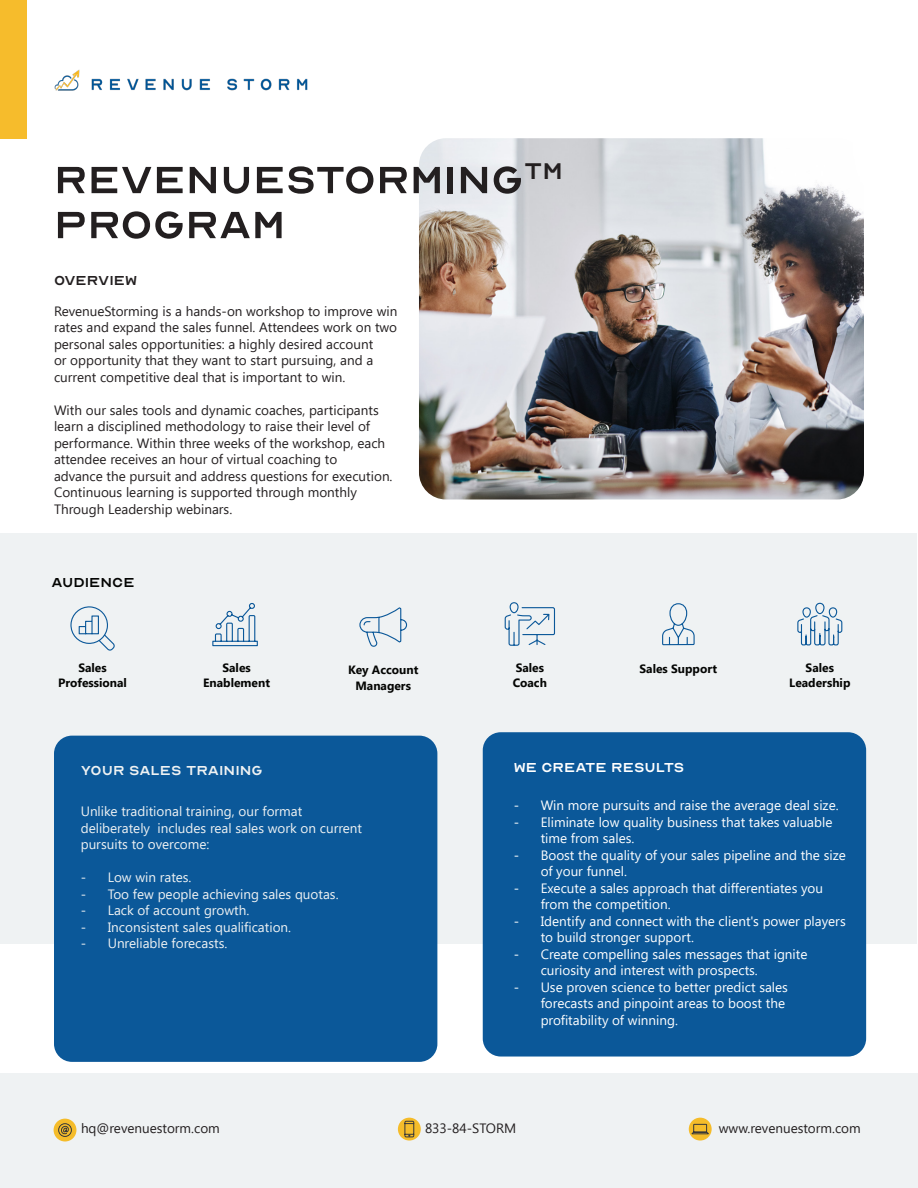
<style>
.page{position:relative;width:918px;height:1188px;background:#fff}
.page>*{position:absolute;margin:0;border:0;box-sizing:border-box;transform-origin:0 0}
.Paragraph_Style_1{font:52.5px/45px "Optician Sans";color:#231f20}
.Paragraph_Style_1-2{font:31.5px "Optician Sans";color:#231f20}
.t1{font:18px "Optician Sans";color:#eff2f3}
.t2{font:18px "Optician Sans";color:#fff}
.t3{font:18px "Optician Sans";color:#040503}
.t4{font:18px "Optician Sans";color:#231f20}
.t5{font:13.5px/16.5px "Segoe UI";color:#231f20}
.t6{font:13.5px/16.5px "Segoe UI";color:#fff}
.t7{font:13.5px/16.5px "Segoe UI";color:#eff2f3}
.t8{font:700 12px/15px "Segoe UI";color:#040503;text-align:center}
</style>
<div class="page">
<div style="left:0;top:533px;width:916px;height:411px;background:#eff2f3"></div>
<svg style="left:797px;top:602px;width:46px;height:44px"></svg>
<svg style="left:504px;top:602px;width:52px;height:44px"></svg>
<svg style="left:212px;top:603px;width:46px;height:44px"></svg>
<svg style="left:662px;top:603px;width:33px;height:43px"></svg>
<svg style="left:359px;top:608px;width:49px;height:39px"></svg>
<svg style="left:70px;top:606px;width:45px;height:45px"></svg>
<div style="left:0;top:1073px;width:918px;height:115px;background:#eff2f3"></div>
<img style="left:419px;top:138px;width:445px;height:362px">
<img style="left:54px;top:69px;width:253px;height:21px">
<div style="left:0;top:0;width:27px;height:138px;background:#f6bc2c"></div>
<div style="left:54px;top:1119px;width:22px;height:23px;background:#f5bc2a;border-radius:50%"></div>
<svg style="left:58px;top:1123px;width:14px;height:14px"></svg>
<svg style="left:689px;top:1118px;width:23px;height:23px"></svg>
<svg style="left:691px;top:1124px;width:18px;height:11px"></svg>
<svg style="left:398px;top:1118px;width:23px;height:23px"></svg>
<svg style="left:404px;top:1121px;width:11px;height:17px"></svg>
<div style="left:54px;top:736px;width:383px;height:326px;background:#0b5899;border-radius:18px"></div>
<div style="left:483px;top:732px;width:383px;height:325px;background:#0b5899;border-radius:18px"></div>
<p class="Paragraph_Style_1-2" style="left:524px;top:156px;width:40px">TM</p>
<p class="Paragraph_Style_1" style="left:54px;top:154px;width:471px">revenuestorming program</p>
<p class="t4" style="left:54px;top:272px;width:85px">oVERVIEW</p>
<p class="t5" style="left:54px;top:303px;width:345px">RevenueStorming is a hands-on workshop to improve win rates and expand the sales funnel. Attendees work on two personal sales opportunities: a highly desired account<br>or opportunity that they want to start pursuing, and a current competitive deal that is important to win.</p>
<p class="t5" style="left:54px;top:402px;width:340px">With our sales tools and dynamic coaches, participants learn a disciplined methodology to raise their level of performance. Within three weeks of the workshop, each attendee receives an hour of virtual coaching to<br>advance the pursuit and address questions for execution.<br>Continuous learning is supported through monthly Through Leadership webinars.</p>
<p class="t3" style="left:51px;top:573px;width:85px">audience</p>
<p class="t8" style="left:58px;top:661px;width:70px">Sales<br>Professional</p>
<p class="t8" style="left:203px;top:661px;width:68px">Sales<br>Enablement</p>
<p class="t8" style="left:348px;top:662px;width:72px">Key Account</p>
<p class="t8" style="left:640px;top:661px;width:79px">Sales Support</p>
<p class="t8" style="left:513px;top:661px;width:36px;text-align:left">Sales<br>Coach</p>
<p class="t8" style="left:355px;top:678px;width:57px">Managers</p>
<p class="t1" style="left:81px;top:762px;width:183px">your sales training</p>
<p class="t2" style="left:514px;top:759px;width:172px">we create results</p>
<p class="t8" style="left:789px;top:661px;width:63px">Sales<br>Leadership</p>
<p class="t7" style="left:81px;top:803px;width:283px">Unlike traditional training, our format deliberately includes real sales work on current pursuits to overcome:</p>
<p class="t7" style="left:81px;top:869px;width:112px">- Low win rates.</p>
<p class="t7" style="left:81px;top:886px;width:259px">- Too few people achieving sales quotas.</p>
<p class="t7" style="left:81px;top:902px;width:170px">- Lack of account growth.</p>
<p class="t7" style="left:81px;top:919px;width:212px">- Inconsistent sales qualification.</p>
<p class="t7" style="left:81px;top:935px;width:148px">- Unreliable forecasts.</p>
<p class="t6" style="left:514px;top:797px;width:327px">- Win more pursuits and raise the average deal size.</p>
<p class="t6" style="left:541px;top:814px;width:293px;text-indent:-27px">- Eliminate low quality business that takes valuable time from sales.</p>
<p class="t6" style="left:541px;top:847px;width:307px;text-indent:-27px">- Boost the quality of your sales pipeline and the size of your funnel.</p>
<p class="t6" style="left:541px;top:880px;width:284px;text-indent:-27px">- Execute a sales approach that differentiates you from the competition.</p>
<p class="t6" style="left:541px;top:913px;width:307px;text-indent:-27px">- Identify and connect with the client's power players to build stronger support.</p>
<p class="t6" style="left:541px;top:946px;width:268px;text-indent:-27px">- Create compelling sales messages that ignite curiosity and interest with prospects.</p>
<p class="t6" style="left:541px;top:979px;width:249px;text-indent:-27px">- Use proven science to better predict sales forecasts and pinpoint areas to boost the profitability of winning.</p>
<p class="t5" style="left:81px;top:1120px;width:140px">hq@revenuestorm.com</p>
<p class="t5" style="left:425px;top:1120px;width:93px">833-84-STORM</p>
<p class="t5" style="left:719px;top:1120px;width:143px">www.revenuestorm.com</p>
</div>
